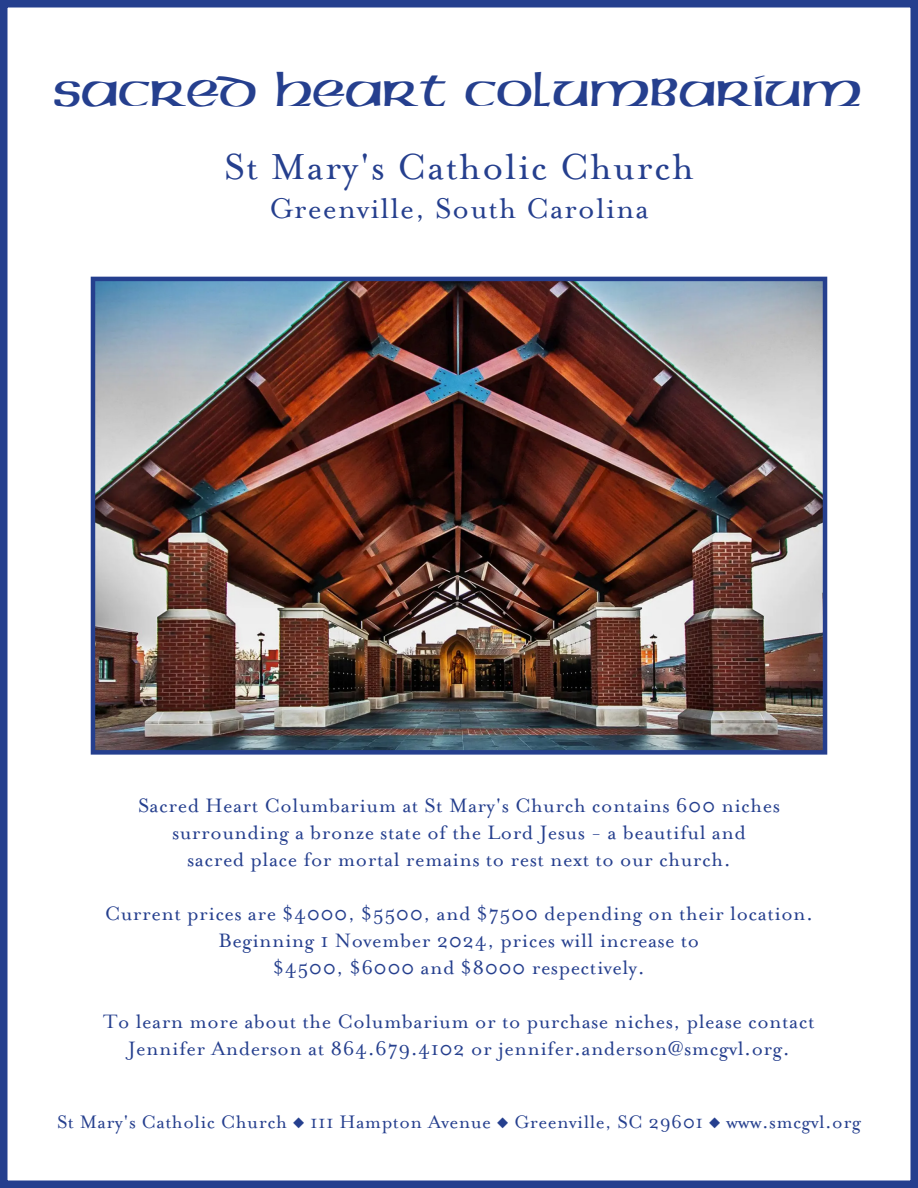
<style>
.page{position:relative;width:918px;height:1188px;background:#fff}
.page>*{position:absolute;margin:0;border:0;box-sizing:border-box;transform-origin:0 0}
.t1{font:46.5px "Gael";color:#253f8e}
.t2{font:42px "Mrs Eaves Roman";letter-spacing:.03em;color:#253f8e}
.t3{font:33px "Mrs Eaves Roman";letter-spacing:.03em;color:#253f8e}
.t4{font:22.5px/27px "Mrs Eaves Roman";letter-spacing:.02em;color:#253f8e;text-align:center}
.t5{font:21px "Mrs Eaves Roman";letter-spacing:.02em;color:#253f8e}
</style>
<div class="page">
<div style="left:0;top:0;width:918px;height:1188px;border:8px solid #253f8e"></div>
<img style="left:96px;top:282px;width:726px;height:468px">
<div style="left:91px;top:277px;width:736px;height:478px;border:4px solid #253f8e"></div>
<p class="t1" style="left:54px;top:63px;width:811px">Sacred Heart Columbarium</p>
<p class="t2" style="left:224px;top:144px;width:471px">St Mary's Catholic Church</p>
<p class="t3" style="left:269px;top:191px;width:381px">Greenville, South Carolina</p>
<p class="t4" style="left:138px;top:793px;width:643px">Sacred Heart Columbarium at St Mary's Church contains 600 niches surrounding a bronze state of the Lord Jesus - a beautiful and<br>sacred place for mortal remains to rest next to our church.</p>
<p class="t4" style="left:105px;top:901px;width:710px">Current prices are $4000, $5500, and $7500 depending on their location.<br>Beginning 1 November 2024, prices will increase to<br>$4500, $6000 and $8000 respectively.</p>
<p class="t4" style="left:103px;top:1009px;width:713px">To learn more about the Columbarium or to purchase niches, please contact<br>Jennifer Anderson at 864.679.4102 or jennifer.anderson@smcgvl.org.</p>
<p class="t5" style="left:57px;top:1110px;width:805px">St Mary's Catholic Church ◆ 111 Hampton Avenue ◆ Greenville, SC 29601 ◆ www.smcgvl.org</p>
</div>
